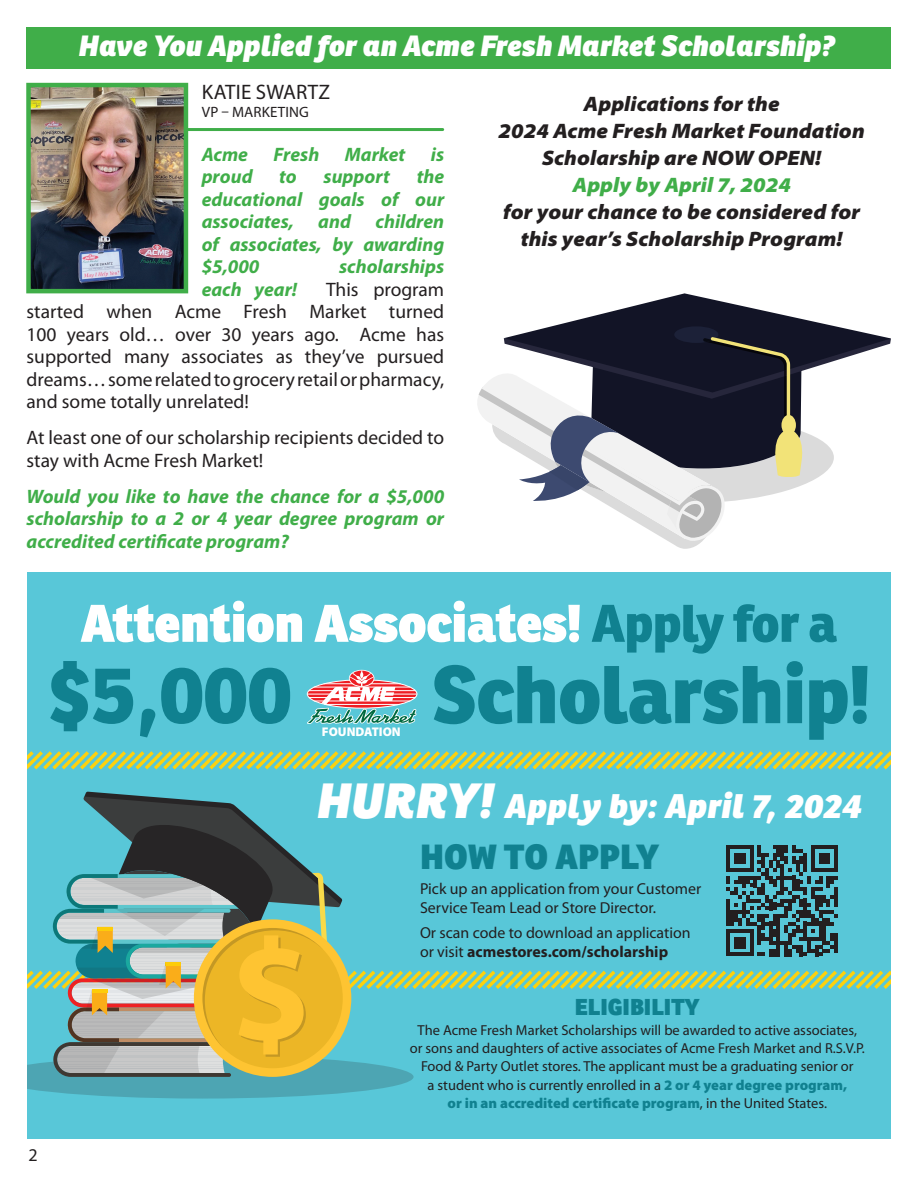
<style>
.page{position:relative;width:918px;height:1188px;background:#fff}
.page>*{position:absolute;margin:0;border:0;box-sizing:border-box;transform-origin:0 0}
.t1{font:800 79.5px "Ronnia";letter-spacing:-.01em;color:#108190}
.t2{font:800 51.45px "Ronnia";color:#fff}
.t3{font:800 33.9px "Ronnia";color:#108190}
.t4{font:italic 800 33.15px "Ronnia";letter-spacing:.01em;color:#fff}
.t5{font:italic 800 28.5px "Ronnia";color:#fff}
.t6{font:800 22.35px "Ronnia";color:#108190}
.t7{font:italic 900 semi-expanded 21px/27px "Myriad Pro";color:#231f20;text-align:center}
.t8{font:21px "Myriad Pro";letter-spacing:.01em;color:#231f20}
.t9{font:19.5px/22.5px "Myriad Pro";color:#231f20;text-align:justify}
.t10{font:italic 700 19.5px/22.5px "Myriad Pro";color:#40ae49;text-align:justify}
.t11{font:18px "Myriad Pro";color:#231f20}
.t12{font:15.9px/18.8px "Myriad Pro";color:#231f20}
.t13{font:15px "Myriad Pro";letter-spacing:.01em;color:#231f20}
.t14{font:14.55px/18.3px "Myriad Pro";color:#231f20;text-align:center}
.t15{font:900 12.6px "Myriad Pro";color:#fff}
.s1{color:#40ae49}
.s2{color:#108190}
.s3{font-size:48.15px}
.s4{font-weight:700}
.s5{font-weight:900;color:#108190}
</style>
<div class="page">
<img style="left:31px;top:88px;width:152px;height:200px">
<div style="left:26px;top:83px;width:162px;height:210px;border:4px solid #40ae49"></div>
<hr style="left:187px;top:128px;width:256px;height:3px;background:#40ae49">
<div style="left:26px;top:27px;width:865px;height:42px;background:#40ae49"></div>
<div style="left:27px;top:572px;width:864px;height:567px;background:#58c7d8"></div>
<svg style="left:27px;top:751px;width:864px;height:19px"></svg>
<svg style="left:307px;top:671px;width:109px;height:53px"></svg>
<svg style="left:27px;top:792px;width:864px;height:307px"></svg>
<hr style="left:834px;top:933px;width:4px;height:20px;background:#231f20">
<svg style="left:477px;top:293px;width:414px;height:256px"></svg>
<p class="t5" style="left:79px;top:27px;width:758px">Have You Applied for an Acme Fresh Market Scholarship?</p>
<p class="t8" style="left:202px;top:79px;width:130px">KATIE SWARTZ</p>
<p class="t13" style="left:202px;top:103px;width:109px">VP – MARKETING</p>
<p class="t10" style="left:202px;top:142px;width:48px">Acme</p>
<p class="t10" style="left:274px;top:142px;width:47px">Fresh</p>
<p class="t10" style="left:345px;top:142px;width:62px">Market</p>
<p class="t10" style="left:431px;top:142px;width:15px">is</p>
<p class="t10" style="left:202px;top:165px;width:52px">proud</p>
<p class="t10" style="left:279px;top:165px;width:19px">to</p>
<p class="t10" style="left:324px;top:165px;width:68px">support</p>
<p class="t10" style="left:202px;top:165px;width:244px;text-indent:215px">the educational goals of our associates,</p>
<p class="t10" style="left:202px;top:210px;width:244px;text-indent:174px">children of associates, by awarding $5,000</p>
<p class="t10" style="left:318px;top:210px;width:34px">and</p>
<p class="t10" style="left:339px;top:255px;width:107px">scholarships</p>
<p class="t9" style="left:27px;top:278px;width:419px;text-indent:299px">This program started when Acme Fresh Market turned 100 years old… over 30 years ago. Acme has supported many associates as they’ve pursued dreams… some related to grocery retail or pharmacy, and some totally unrelated!</p>
<p class="t9" style="left:27px;top:426px;width:419px">At least one of our scholarship recipients decided to stay with Acme Fresh Market!</p>
<p class="t10" style="left:27px;top:484px;width:419px">Would you like to have the chance for a $5,000 scholarship to a 2 or 4 year degree program or accredited certificate program?</p>
<p class="t10" style="left:202px;top:277px;width:97px">each year!</p>
<p class="t7" style="left:499px;top:89px;width:368px">Applications for the<br>2024 Acme Fresh Market Foundation<br>Scholarship are NOW OPEN!<br><span class="s1">Apply by April 7, 2024<br></span>for your chance to be considered for this year’s Scholarship Program!</p>
<p class="t2" style="left:81px;top:589px;width:758px">Attention Associates! <span class="s2">Apply for a</span></p>
<p class="t1" style="left:47px;top:643px;width:246px">$5,000</p>
<p class="t1" style="left:432px;top:643px;width:440px">Scholarship!</p>
<p class="t15" style="left:322px;top:723px;width:81px">FOUNDATION</p>
<p class="t4" style="left:318px;top:784px;width:546px"><span class="s3">HURRY!</span> Apply by: April 7, 2024</p>
<p class="t3" style="left:420px;top:835px;width:241px">HOW TO APPLY</p>
<p class="t12" style="left:420px;top:879px;width:283px">Pick up an application from your Customer<br>Service Team Lead or Store Director.</p>
<p class="t12" style="left:420px;top:923px;width:272px">Or scan code to download an application or visit <span class="s4">acmestores.com/scholarship</span></p>
<p class="t11" style="left:29px;top:1144px;width:11px">2</p>
<p class="t6" style="left:575px;top:992px;width:126px">ELIGIBILITY</p>
<p class="t14" style="left:410px;top:1021px;width:457px">The Acme Fresh Market Scholarships will be awarded to active associates, or sons and daughters of active associates of Acme Fresh Market and R.S.V.P.<br>Food &amp; Party Outlet stores. The applicant must be a graduating senior or<br>a student who is currently enrolled in a <span class="s5">2 or 4 year degree program,<br>or in an accredited certificate program</span>, in the United States.</p>
</div>
